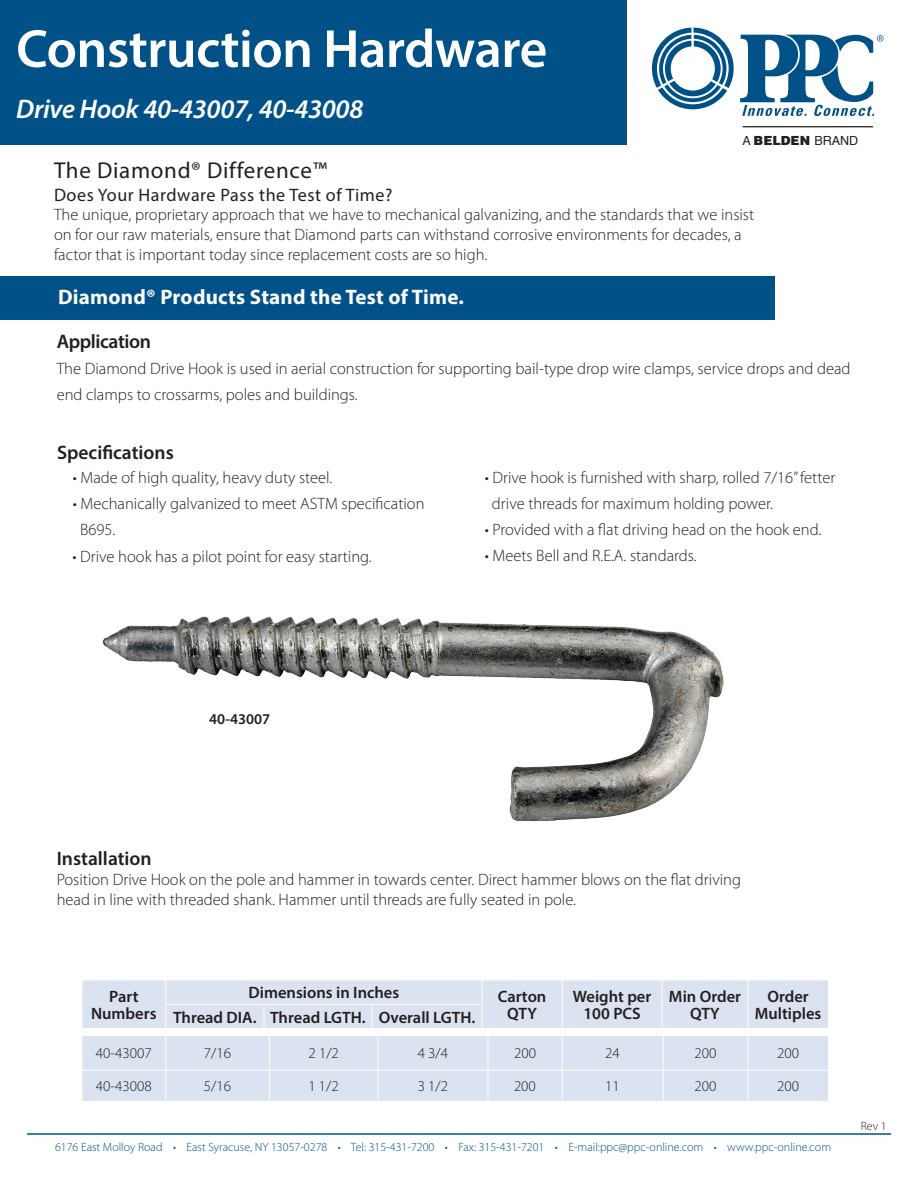
<style>
.page{position:relative;width:918px;height:1188px;background:#fff}
.page>*{position:absolute;margin:0;border:0;box-sizing:border-box;transform-origin:0 0}
.t1{font:600 54px "Myriad Pro";letter-spacing:-.01em;color:#fff}
.t2{font:italic 600 27px "Myriad Pro";letter-spacing:-.01em;color:#fff}
.t3{font:22.95px "Myriad Pro";letter-spacing:.03em;color:#231f20}
.t4{font:700 21px "Myriad Pro";letter-spacing:.01em;color:#fff}
.t5{font:600 19.65px "Myriad Pro";letter-spacing:-.02em;color:#231f20}
.t6{font:600 19.5px "Myriad Pro";color:#231f20}
.t7{font:18px "Myriad Pro";letter-spacing:.03em;color:#231f20}
.t8{font:300 16.5px/19.8px "Myriad Pro";color:#231f20}
.t9{font:600 16.5px/16.5px "Myriad Pro";color:#231f20;text-align:center}
.t10{font:300 15px "Myriad Pro";color:#231f20}
.t11{font:600 15px "Myriad Pro";color:#231f20}
.t12{font:12.6px "Helvetica";color:#231f20}
.t13{font:300 12px "Myriad Pro";color:#005187}
.t14{font:300 12px "Myriad Pro";color:#231f20}
.s1{font-family:"Helvetica LT Pro";font-weight:900}
</style>
<div class="page">
<div style="left:0;top:0;width:627px;height:145px;background:#005187"></div>
<div style="left:0;top:276px;width:774px;height:44px;background:#005187"></div>
<svg style="left:652px;top:28px;width:82px;height:81px"></svg>
<svg style="left:740px;top:35px;width:144px;height:81px"></svg>
<hr style="left:743px;top:126px;width:130px;height:1px;background:#231f20">
<hr style="left:27px;top:1133px;width:864px;height:2px;background:#005187">
<div style="left:82px;top:980px;width:746px;height:48px;background:#dae3ef"></div>
<div style="left:83px;top:1036px;width:745px;height:65px;background:#dae3ef"></div>
<hr style="left:165px;top:1036px;width:1px;height:34px;background:#fff">
<hr style="left:269px;top:1036px;width:1px;height:34px;background:#fff">
<hr style="left:378px;top:1036px;width:1px;height:34px;background:#fff">
<hr style="left:488px;top:1036px;width:1px;height:34px;background:#fff">
<hr style="left:562px;top:1036px;width:1px;height:34px;background:#fff">
<hr style="left:663px;top:1036px;width:1px;height:34px;background:#fff">
<hr style="left:747px;top:1036px;width:1px;height:34px;background:#fff">
<hr style="left:82px;top:1070px;width:84px;height:1px;background:#fff">
<hr style="left:166px;top:1070px;width:103px;height:1px;background:#fff">
<hr style="left:165px;top:1071px;width:1px;height:30px;background:#fff">
<hr style="left:269px;top:1070px;width:109px;height:1px;background:#fff">
<hr style="left:269px;top:1071px;width:1px;height:30px;background:#fff">
<hr style="left:378px;top:1070px;width:110px;height:1px;background:#fff">
<hr style="left:378px;top:1071px;width:1px;height:30px;background:#fff">
<hr style="left:488px;top:1070px;width:74px;height:1px;background:#fff">
<hr style="left:488px;top:1071px;width:1px;height:30px;background:#fff">
<hr style="left:562px;top:1070px;width:101px;height:1px;background:#fff">
<hr style="left:562px;top:1071px;width:1px;height:30px;background:#fff">
<hr style="left:663px;top:1070px;width:85px;height:1px;background:#fff">
<hr style="left:663px;top:1071px;width:1px;height:30px;background:#fff">
<hr style="left:748px;top:1070px;width:81px;height:1px;background:#fff">
<hr style="left:747px;top:1071px;width:1px;height:30px;background:#fff">
<img style="left:102px;top:616px;width:622px;height:206px">
<h1 class="t1" style="left:16px;top:14px;width:533px">Construction Hardware</h1>
<h2 class="t2" style="left:16px;top:92px;width:349px">Drive Hook 40-43007, 40-43008</h2>
<p class="t12" style="left:742px;top:131px;width:118px">A <span class="s1">BELDEN</span> BRAND</p>
<h3 class="t3" style="left:54px;top:156px;width:274px">The Diamond® Difference™</h3>
<p class="t7" style="left:54px;top:183px;width:340px">Does Your Hardware Pass the Test of Time?</p>
<p class="t8" style="left:54px;top:205px;width:702px">The unique, proprietary approach that we have to mechanical galvanizing, and the standards that we insist on for our raw materials, ensure that Diamond parts can withstand corrosive environments for decades, a factor that is important today since replacement costs are so high.</p>
<p class="t4" style="left:58px;top:283px;width:407px">Diamond® Products Stand the Test of Time.</p>
<p class="t5" style="left:57px;top:329px;width:96px">Application</p>
<p class="t8" style="left:57px;top:355px;width:795px;line-height:26.2px">The Diamond Drive Hook is used in aerial construction for supporting bail-type drop wire clamps, service drops and dead end clamps to crossarms, poles and buildings.</p>
<p class="t6" style="left:57px;top:440px;width:118px">Specifications</p>
<p class="t8" style="left:73px;top:467px;width:261px">• Made of high quality, heavy duty steel.</p>
<p class="t8" style="left:80px;top:490px;width:346px;line-height:26.2px;text-indent:-7px">• Mechanically galvanized to meet ASTM specification<br>B695.</p>
<p class="t8" style="left:73px;top:546px;width:301px">• Drive hook has a pilot point for easy starting.</p>
<p class="t11" style="left:209px;top:709px;width:63px">40-43007</p>
<p class="t8" style="left:492px;top:464px;width:345px;line-height:26.2px;text-indent:-7px">• Drive hook is furnished with sharp, rolled 7/16” fetter drive threads for maximum holding power.</p>
<p class="t8" style="left:485px;top:520px;width:338px">• Provided with a flat driving head on the hook end.</p>
<p class="t8" style="left:485px;top:546px;width:213px">• Meets Bell and R.E.A. standards.</p>
<p class="t6" style="left:57px;top:846px;width:97px">Installation</p>
<p class="t8" style="left:57px;top:870px;width:686px">Position Drive Hook on the pole and hammer in towards center. Direct hammer blows on the flat driving head in line with threaded shank. Hammer until threads are fully seated in pole.</p>
<p class="t9" style="left:91px;top:988px;width:67px">Part<br>Numbers</p>
<p class="t9" style="left:249px;top:984px;width:152px">Dimensions in Inches</p>
<p class="t9" style="left:498px;top:988px;width:50px">Carton<br>QTY</p>
<p class="t9" style="left:573px;top:988px;width:80px">Weight per<br>100 PCS</p>
<p class="t9" style="left:669px;top:988px;width:74px">Min Order<br>QTY</p>
<p class="t9" style="left:767px;top:988px;width:43px">Order</p>
<p class="t9" style="left:173px;top:1008px;width:304px">Thread DIA. Thread LGTH. Overall LGTH.</p>
<p class="t9" style="left:755px;top:1005px;width:68px">Multiples</p>
<p class="t10" style="left:96px;top:1044px;width:57px">40-43007</p>
<p class="t10" style="left:204px;top:1044px;width:29px">7/16</p>
<p class="t10" style="left:308px;top:1044px;width:32px">2 1/2</p>
<p class="t10" style="left:418px;top:1044px;width:32px">4 3/4</p>
<p class="t10" style="left:514px;top:1044px;width:23px">200</p>
<p class="t10" style="left:605px;top:1044px;width:16px">24</p>
<p class="t10" style="left:695px;top:1044px;width:23px">200</p>
<p class="t10" style="left:777px;top:1044px;width:23px">200</p>
<p class="t10" style="left:96px;top:1077px;width:57px">40-43008</p>
<p class="t10" style="left:204px;top:1077px;width:29px">5/16</p>
<p class="t10" style="left:308px;top:1077px;width:32px">1 1/2</p>
<p class="t10" style="left:418px;top:1077px;width:32px">3 1/2</p>
<p class="t10" style="left:514px;top:1077px;width:23px">200</p>
<p class="t10" style="left:605px;top:1077px;width:16px">11</p>
<p class="t10" style="left:694px;top:1077px;width:23px">200</p>
<p class="t10" style="left:777px;top:1077px;width:23px">200</p>
<p class="t13" style="left:55px;top:1140px;width:778px">6176 East Molloy Road • East Syracuse, NY 13057-0278 • Tel: 315-431-7200 • Fax: 315-431-7201 • E-mail:ppc@ppc-online.com • www.ppc-online.com</p>
<p class="t14" style="left:861px;top:1119px;width:27px">Rev 1</p>
</div>
